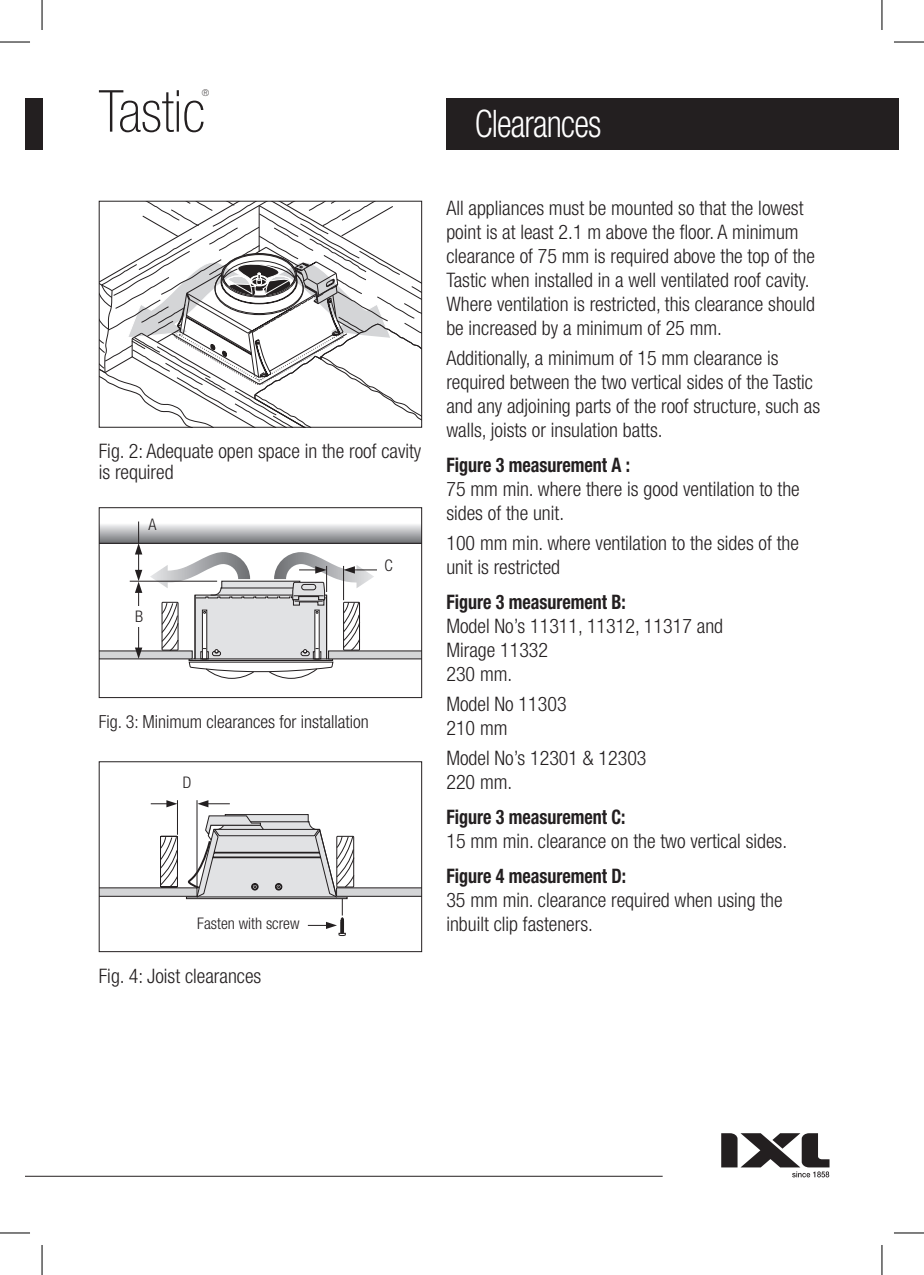
<style>
.page{position:relative;width:924px;height:1275px;background:#fff}
.page>*{position:absolute;margin:0;border:0;box-sizing:border-box;transform-origin:0 0}
.t1{font:100 condensed 58px "Helvetica Neue LT Std";color:#231f20}
.t2{font:300 condensed 38px "Helvetica Neue LT Std";letter-spacing:-.025em;color:#fff;scale:.9 1}
.t3{font:300 condensed 20px/24px "Helvetica Neue LT Std";color:#231f20}
.t4{font:700 condensed 20px "Helvetica Neue LT Std";color:#231f20;scale:.9 1}
.t5{font:300 condensed 18px "Helvetica Neue LT Std";color:#231f20}
.t6{font:300 condensed 16px "Helvetica Neue LT Std";color:#231f20}
.t7{font:100 condensed 9.4px "Helvetica Neue LT Std";color:#231f20}
</style>
<div class="page">
<div style="left:446px;top:99px;width:452px;height:51px;background:#231f20"></div>
<svg style="left:721px;top:1133px;width:108px;height:44px"></svg>
<hr style="left:25px;top:1175px;width:637px;height:1px;background:#231f20">
<div style="left:25px;top:99px;width:17px;height:51px;background:#231f20"></div>
<svg style="left:101px;top:203px;width:319px;height:223px"></svg>
<div style="left:99px;top:201px;width:323px;height:227px;border:1px solid #231f20"></div>
<svg style="left:101px;top:521px;width:319px;height:158px"></svg>
<hr style="left:99px;top:543px;width:322px;height:1px;background:#231f20">
<div style="left:99px;top:507px;width:323px;height:191px;border:1px solid #231f20"></div>
<svg style="left:101px;top:813px;width:319px;height:123px"></svg>
<hr style="left:196px;top:800px;width:1px;height:88px;background:#231f20">
<hr style="left:177px;top:800px;width:1px;height:34px;background:#231f20">
<svg style="left:197px;top:800px;width:33px;height:7px"></svg>
<svg style="left:151px;top:800px;width:26px;height:7px"></svg>
<div style="left:99px;top:761px;width:323px;height:191px;border:1px solid #231f20"></div>
<div style="left:127px;top:606px;width:24px;height:21px;background:#fff"></div>
<hr style="left:0;top:42px;width:30px;height:1px;background:#000">
<hr style="left:893px;top:42px;width:30px;height:1px;background:#000">
<hr style="left:0;top:1232px;width:30px;height:1px;background:#000">
<hr style="left:893px;top:1232px;width:30px;height:1px;background:#000">
<hr style="left:42px;top:0;width:1px;height:30px;background:#000">
<hr style="left:42px;top:1245px;width:1px;height:30px;background:#000">
<hr style="left:881px;top:0;width:1px;height:30px;background:#000">
<hr style="left:881px;top:1245px;width:1px;height:30px;background:#000">
<h1 class="t1" style="left:99px;top:79px;width:107px">Tastic</h1>
<p class="t7" style="left:202px;top:88px;width:9px">®</p>
<h2 class="t2" style="left:474px;top:102px;width:142px">Clearances</h2>
<p class="t3" style="left:99px;top:440px;width:324px;line-height:21.2px">Fig. 2: Adequate open space in the roof cavity is required</p>
<p class="t6" style="left:148px;top:515px;width:9px">A</p>
<p class="t6" style="left:135px;top:607px;width:9px">B</p>
<p class="t6" style="left:384px;top:556px;width:10px">C</p>
<p class="t5" style="left:99px;top:711px;width:271px">Fig. 3: Minimum clearances for installation</p>
<p class="t6" style="left:183px;top:773px;width:10px">D</p>
<p class="t6" style="left:197px;top:914px;width:104px">Fasten with screw</p>
<p class="t3" style="left:99px;top:964px;width:164px">Fig. 4: Joist clearances</p>
<p class="t3" style="left:446px;top:196px;width:370px">All appliances must be mounted so that the lowest point is at least 2.1 m above the floor. A minimum clearance of 75 mm is required above the top of the Tastic when installed in a well ventilated roof cavity.<br>Where ventilation is restricted, this clearance should be increased by a minimum of 25 mm.</p>
<p class="t3" style="left:446px;top:345px;width:375px">Additionally, a minimum of 15 mm clearance is required between the two vertical sides of the Tastic and any adjoining parts of the roof structure, such as walls, joists or insulation batts.</p>
<p class="t4" style="left:446px;top:453px;width:205px">Figure 3 measurement A :</p>
<p class="t3" style="left:446px;top:477px;width:355px">75 mm min. where there is good ventilation to the sides of the unit.</p>
<p class="t3" style="left:446px;top:530px;width:354px">100 mm min. where ventilation to the sides of the unit is restricted</p>
<p class="t4" style="left:446px;top:590px;width:201px">Figure 3 measurement B:</p>
<p class="t3" style="left:446px;top:614px;width:278px">Model No’s 11311, 11312, 11317 and<br>Mirage 11332<br>230 mm.</p>
<p class="t3" style="left:446px;top:691px;width:122px">Model No 11303<br>210 mm</p>
<p class="t3" style="left:446px;top:745px;width:201px">Model No’s 12301 &amp; 12303<br>220 mm.</p>
<p class="t4" style="left:446px;top:804px;width:200px">Figure 3 measurement C:</p>
<p class="t3" style="left:446px;top:828px;width:342px">15 mm min. clearance on the two vertical sides.</p>
<p class="t4" style="left:446px;top:864px;width:201px">Figure 4 measurement D:</p>
<p class="t3" style="left:446px;top:888px;width:337px">35 mm min. clearance required when using the inbuilt clip fasteners.</p>
</div>
